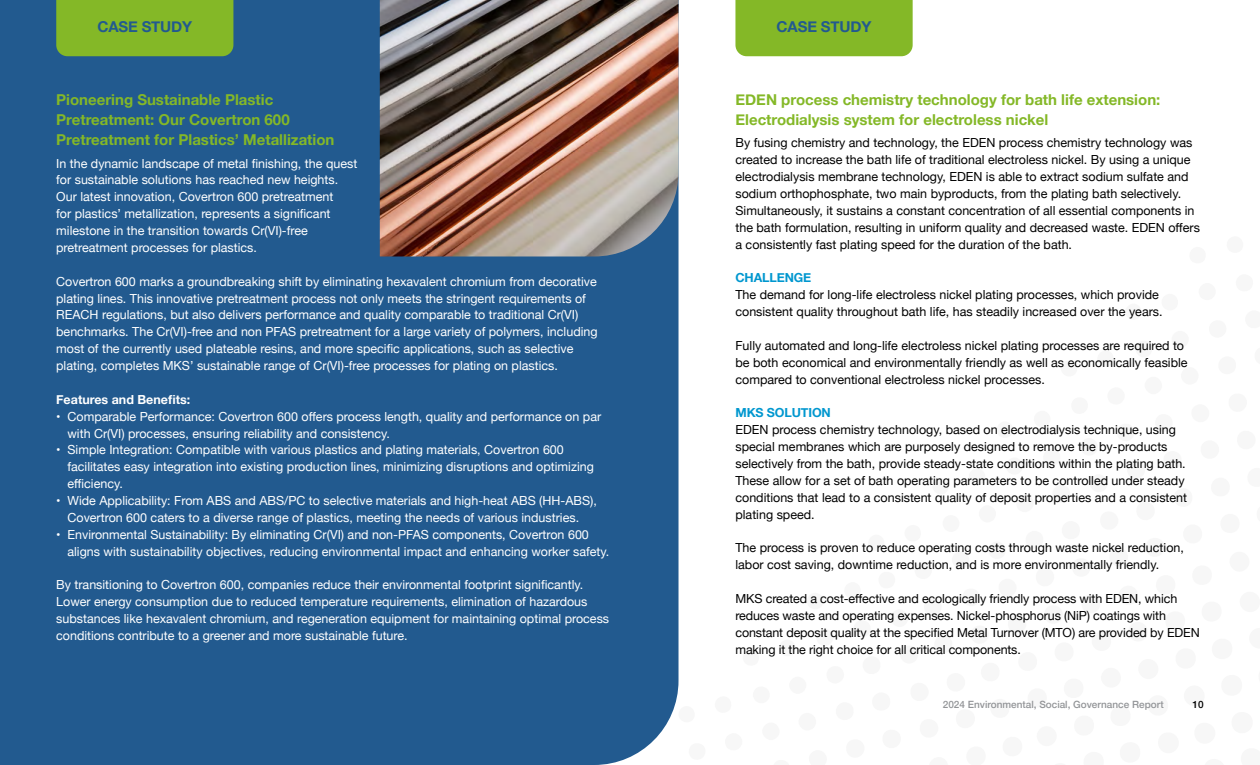
<style>
.page{position:relative;width:1260px;height:765px;background:#fff}
.page>*{position:absolute;margin:0;border:0;box-sizing:border-box;transform-origin:0 0}
.t1{font:700 15px/20.2px "Helvetica Neue";color:#84b827}
.t2{font:700 15px "Helvetica Neue";letter-spacing:-.01em;color:#225a8f}
.t3{font:12.5px/16.9px "Helvetica Neue";color:#fff}
.t4{font:12.5px/16.9px "Helvetica Neue";color:#000}
.t5{font:700 12.5px "Helvetica Neue";letter-spacing:-.01em;color:#0097cf}
.t6{font:700 12.5px "Helvetica Neue";color:#fff}
.t7{font:500 10px "Helvetica Neue";color:#939598}
.t8{font:500 10px "Helvetica Neue";color:#000}
</style>
<div class="page">
<div style="left:0;top:0;width:679px;height:765px;background:#225a8f"></div>
<div style="left:56px;top:0;width:177px;height:56px;background:#84b827"></div>
<div style="left:735px;top:0;width:178px;height:56px;background:#84b827"></div>
<img style="left:380px;top:0;width:299px;height:256px">
<p class="t2" style="left:97px;top:15px;width:96px">CASE STUDY</p>
<p class="t2" style="left:777px;top:15px;width:96px">CASE STUDY</p>
<p class="t1" style="left:56px;top:90px;width:280px">Pioneering Sustainable Plastic<br>Pretreatment: Our Covertron 600<br>Pretreatment for Plastics’ Metallization</p>
<p class="t3" style="left:56px;top:155px;width:303px">In the dynamic landscape of metal finishing, the quest for sustainable solutions has reached new heights.<br>Our latest innovation, Covertron 600 pretreatment<br>for plastics’ metallization, represents a significant milestone in the transition towards Cr(VI)-free pretreatment processes for plastics.</p>
<p class="t3" style="left:56px;top:274px;width:543px">Covertron 600 marks a groundbreaking shift by eliminating hexavalent chromium from decorative plating lines. This innovative pretreatment process not only meets the stringent requirements of REACH regulations, but also delivers performance and quality comparable to traditional Cr(VI) benchmarks. The Cr(VI)-free and non PFAS pretreatment for a large variety of polymers, including most of the currently used plateable resins, and more specific applications, such as selective plating, completes MKS’ sustainable range of Cr(VI)-free processes for plating on plastics.</p>
<p class="t6" style="left:56px;top:390px;width:136px">Features and Benefits:</p>
<p class="t3" style="left:67px;top:409px;width:535px;text-indent:-11px">• Comparable Performance: Covertron 600 offers process length, quality and performance on par with Cr(VI) processes, ensuring reliability and consistency.</p>
<p class="t3" style="left:68px;top:442px;width:528px;text-indent:-11px">• Simple Integration: Compatible with various plastics and plating materials, Covertron 600 facilitates easy integration into existing production lines, minimizing disruptions and optimizing efficiency.</p>
<p class="t3" style="left:56px;top:493px;width:542px;text-align:center">• Wide Applicability: From ABS and ABS/PC to selective materials and high-heat ABS (HH-ABS),<br>Covertron 600 caters to a diverse range of plastics, meeting the needs of various industries.</p>
<p class="t3" style="left:68px;top:527px;width:543px;text-indent:-11px">• Environmental Sustainability: By eliminating Cr(VI) and non-PFAS components, Covertron 600 aligns with sustainability objectives, reducing environmental impact and enhancing worker safety.</p>
<p class="t3" style="left:56px;top:577px;width:554px">By transitioning to Covertron 600, companies reduce their environmental footprint significantly.<br>Lower energy consumption due to reduced temperature requirements, elimination of hazardous substances like hexavalent chromium, and regeneration equipment for maintaining optimal process conditions contribute to a greener and more sustainable future.</p>
<p class="t1" style="left:735px;top:90px;width:426px">EDEN process chemistry technology for bath life extension:<br>Electrodialysis system for electroless nickel</p>
<p class="t4" style="left:735px;top:135px;width:466px">By fusing chemistry and technology, the EDEN process chemistry technology was created to increase the bath life of traditional electroless nickel. By using a unique electrodialysis membrane technology, EDEN is able to extract sodium sulfate and sodium orthophosphate, two main byproducts, from the plating bath selectively.<br>Simultaneously, it sustains a constant concentration of all essential components in the bath formulation, resulting in uniform quality and decreased waste. EDEN offers a consistently fast plating speed for the duration of the bath.</p>
<p class="t5" style="left:735px;top:268px;width:77px">CHALLENGE</p>
<p class="t4" style="left:735px;top:287px;width:429px">The demand for long-life electroless nickel plating processes, which provide consistent quality throughout bath life, has steadily increased over the years.</p>
<p class="t4" style="left:735px;top:338px;width:454px">Fully automated and long-life electroless nickel plating processes are required to be both economical and environmentally friendly as well as economically feasible compared to conventional electroless nickel processes.</p>
<p class="t5" style="left:735px;top:403px;width:97px">MKS SOLUTION</p>
<p class="t4" style="left:735px;top:422px;width:453px">EDEN process chemistry technology, based on electrodialysis technique, using special membranes which are purposely designed to remove the by-products selectively from the bath, provide steady-state conditions within the plating bath.<br>These allow for a set of bath operating parameters to be controlled under steady conditions that lead to a consistent quality of deposit properties and a consistent plating speed.</p>
<p class="t4" style="left:735px;top:540px;width:450px">The process is proven to reduce operating costs through waste nickel reduction, labor cost saving, downtime reduction, and is more environmentally friendly.</p>
<p class="t4" style="left:735px;top:591px;width:466px">MKS created a cost-effective and ecologically friendly process with EDEN, which reduces waste and operating expenses. Nickel-phosphorus (NiP) coatings with constant deposit quality at the specified Metal Turnover (MTO) are provided by EDEN making it the right choice for all critical components.</p>
<p class="t7" style="left:943px;top:696px;width:222px">2024 Environmental, Social, Governance Report</p>
<p class="t8" style="left:1193px;top:696px;width:13px">10</p>
</div>
